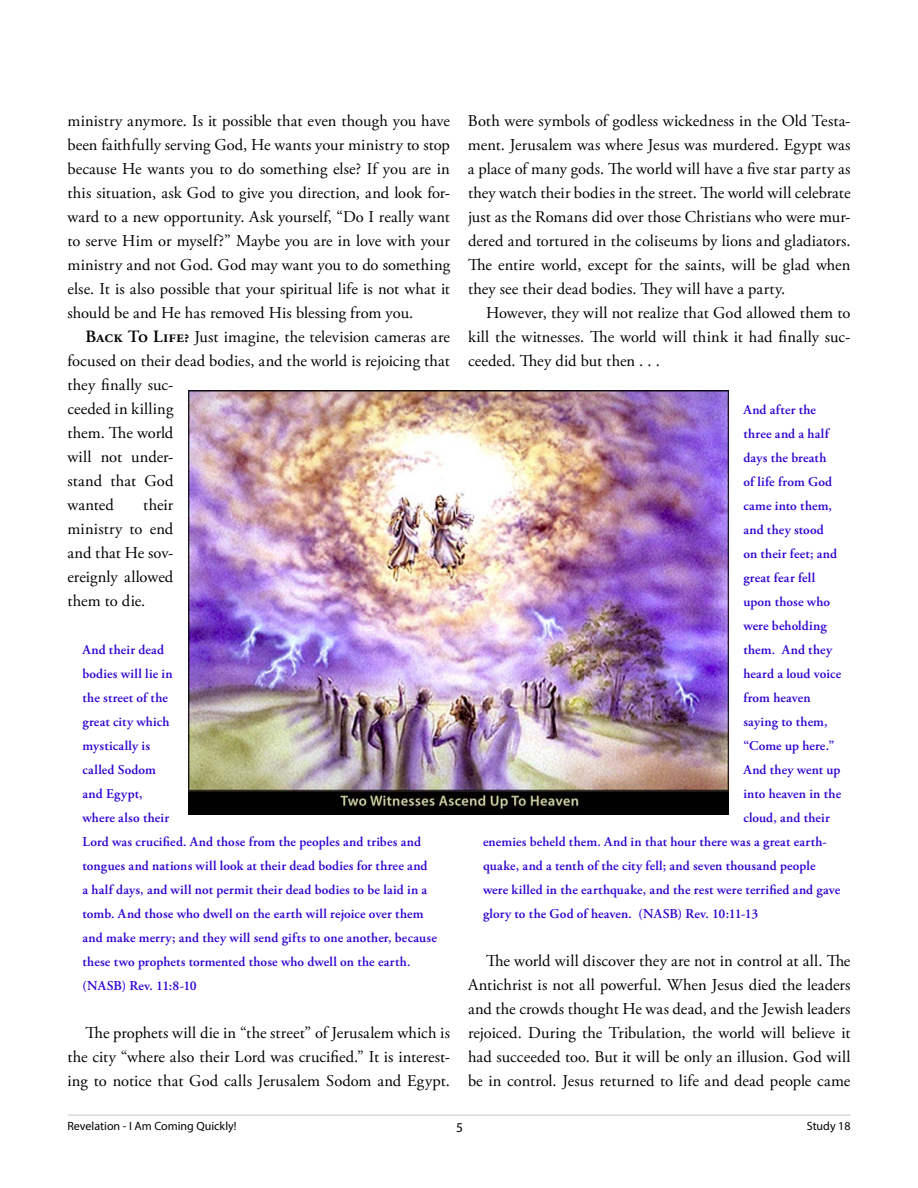
<style>
.page{position:relative;width:918px;height:1188px;background:#fff}
.page>*{position:absolute;margin:0;border:0;box-sizing:border-box;transform-origin:0 0}
.t1{font:16.5px/24px "Adobe Garamond Pro";letter-spacing:.005em;color:#000;text-align:justify}
.t2{font:600 13.5px/24px "Adobe Garamond Pro";letter-spacing:.01em;color:#2f00d1}
.t3{font:13.5px "Myriad Pro";color:#000}
.t4{font:12px "Myriad Pro";color:#000}
.s1{font-weight:600;font-size:17.25px}
</style>
<div class="page">
<hr style="left:68px;top:1114px;width:782px;height:2px;background:#cbcdca">
<img style="left:188px;top:390px;width:540px;height:424px">
<p class="t1" style="left:68px;top:110px;width:384px">ministry anymore. Is it possible that even though you have been faithfully serving God, He wants your ministry to stop because He wants you to do something else? If you are in this situation, ask God to give you direction, and look for&shy;ward to a new opportunity. Ask yourself, “Do I really want to serve Him or myself?” Maybe you are in love with your ministry and not God. God may want you to do something else. It is also possible that your spiritual life is not what it should be and He has removed His blessing from you.</p>
<p class="t1" style="left:67px;top:326px;width:384px;text-align:left;text-indent:18px"><span class="s1">Back To Life?</span> Just imagine, the television cameras are focused on their dead bodies, and the world is rejoicing that they finally suc-<br>ceeded in killing<br>them. The world<br>will not under-<br>stand that God<br>wanted</p>
<p class="t1" style="left:67px;top:494px;width:107px;text-indent:76px">their ministry to end and that He sov&shy;ereignly allowed them to die.</p>
<p class="t2" style="left:82px;top:639px;width:356px">And their dead<br>bodies will lie in<br>the street of the<br>great city which<br>mystically is<br>called Sodom<br>and Egypt,<br>where also their<br>Lord was crucified. And those from the peoples and tribes and tongues and nations will look at their dead bodies for three and<br>a half days, and will not permit their dead bodies to be laid in a tomb. And those who dwell on the earth will rejoice over them and make merry; and they will send gifts to one another, because these two prophets tormented those who dwell on the earth. (NASB) Rev. 11:8-10</p>
<p class="t1" style="left:68px;top:1022px;width:384px;text-indent:18px">The prophets will die in “the street” of Jerusalem which is the city “where also their Lord was crucified.” It is interest&shy;ing to notice that God calls Jerusalem Sodom and Egypt.</p>
<p class="t1" style="left:468px;top:110px;width:384px">Both were symbols of godless wickedness in the Old Testa&shy;ment. Jerusalem was where Jesus was murdered. Egypt was a place of many gods. The world will have a five star party as they watch their bodies in the street. The world will celebrate just as the Romans did over those Christians who were mur&shy;dered and tortured in the coliseums by lions and gladiators.<br>The entire world, except for the saints, will be glad when they see their dead bodies. They will have a party.</p>
<p class="t1" style="left:468px;top:302px;width:384px;text-indent:18px">However, they will not realize that God allowed them to kill the witnesses. The world will think it had finally suc&shy;ceeded. They did but then . . .</p>
<p class="t2" style="left:743px;top:399px;width:74px">And after the</p>
<p class="t2" style="left:743px;top:423px;width:88px">three and a half</p>
<p class="t2" style="left:743px;top:447px;width:85px">days the breath</p>
<p class="t2" style="left:743px;top:471px;width:90px">of life from God</p>
<p class="t2" style="left:743px;top:495px;width:90px">came into them,</p>
<p class="t2" style="left:743px;top:519px;width:82px">and they stood</p>
<p class="t2" style="left:743px;top:543px;width:95px">on their feet; and</p>
<p class="t2" style="left:743px;top:567px;width:73px">great fear fell</p>
<p class="t2" style="left:743px;top:591px;width:88px">upon those who</p>
<p class="t2" style="left:743px;top:615px;width:85px">were beholding</p>
<p class="t2" style="left:743px;top:639px;width:90px">them. And they</p>
<p class="t2" style="left:743px;top:663px;width:99px">heard a loud voice</p>
<p class="t2" style="left:743px;top:687px;width:69px">from heaven</p>
<p class="t2" style="left:743px;top:711px;width:86px">saying to them,</p>
<p class="t2" style="left:743px;top:735px;width:93px">“Come up here.”</p>
<p class="t2" style="left:743px;top:759px;width:99px">And they went up</p>
<p class="t2" style="left:743px;top:783px;width:99px">into heaven in the</p>
<p class="t2" style="left:743px;top:807px;width:88px">cloud, and their</p>
<p class="t2" style="left:483px;top:831px;width:345px">enemies beheld them. And in that hour there was a great earth-</p>
<p class="t2" style="left:483px;top:855px;width:334px">quake, and a tenth of the city fell; and seven thousand people</p>
<p class="t2" style="left:483px;top:879px;width:359px">were killed in the earthquake, and the rest were terrified and gave</p>
<p class="t2" style="left:483px;top:903px;width:277px">glory to the God of heaven. (NASB) Rev. 10:11-13</p>
<p class="t1" style="left:468px;top:950px;width:384px;text-indent:18px">The world will discover they are not in control at all. The Antichrist is not all powerful. When Jesus died the leaders and the crowds thought He was dead, and the Jewish leaders rejoiced. During the Tribulation, the world will believe it had succeeded too. But it will be only an illusion. God will be in control. Jesus returned to life and dead people came</p>
<p class="t4" style="left:68px;top:1122px;width:171px">Revelation - I Am Coming Quickly!</p>
<p class="t3" style="left:456px;top:1122px;width:8px">5</p>
<p class="t4" style="left:807px;top:1122px;width:45px">Study 18</p>
</div>
